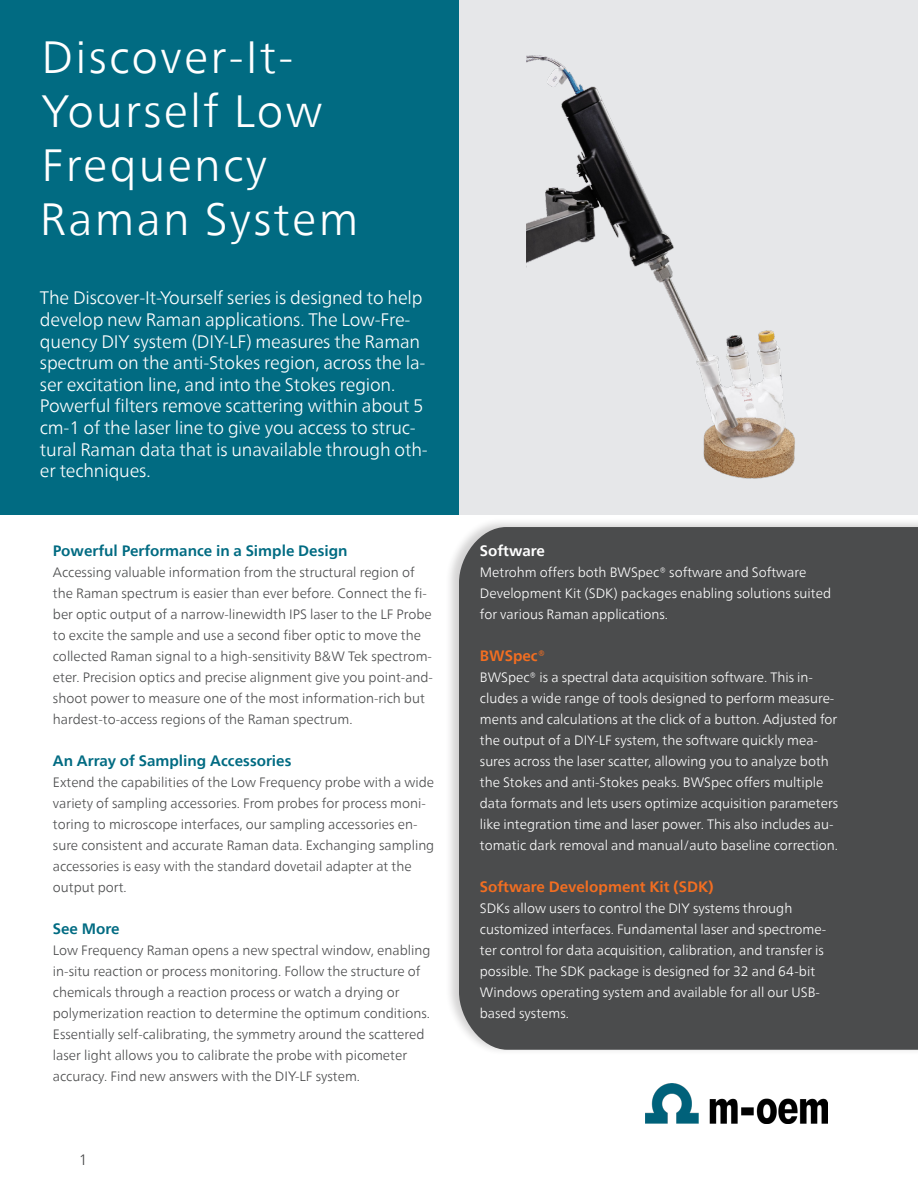
<style>
.page{position:relative;width:918px;height:1188px;background:#fff}
.page>*{position:absolute;margin:0;border:0;box-sizing:border-box;transform-origin:0 0}
.Head_30_36_50pt_light{font:300 45px/54px "Neue Frutiger World";letter-spacing:.05em;color:#fff}
.Head_30_36_50pt_light-2{font:300 18px/21.6px "Neue Frutiger World";letter-spacing:-.01em;color:#fff}
.Intro_10_14pt_bold{font:700 15px "Neue Frutiger World";color:#016b82}
.Intro_10_14pt_bold-2{font:700 15px "Neue Frutiger World";color:#f36e21}
.Intro_10_14pt_bold-3{font:700 15px "Neue Frutiger World";color:#fff}
.t1{font:300 15px "Neue Frutiger World";color:#4b4c4d}
.Intro_10_14pt_bold-4{font:300 13.5px/21px "Neue Frutiger World";color:#fff}
.Intro_10_14pt_bold-5{font:300 13.5px/21px "Neue Frutiger World";color:#4b4c4d}
.Copy_10_14pt_light{font:300 13.5px/21px "Neue Frutiger World";color:#4b4c4d}
</style>
<div class="page">
<div style="left:423px;top:0;width:495px;height:514px;background:#e6e7e9"></div>
<img style="left:526px;top:55px;width:269px;height:424px">
<div style="left:0;top:0;width:459px;height:514px;background:#016b82"></div>
<div style="left:445px;top:517px;width:473px;height:538px;background:#231f20;opacity:.2"></div>
<div style="left:459px;top:527px;width:459px;height:523px;background:#4b4c4d"></div>
<img style="left:645px;top:1084px;width:182px;height:39px">
<p class="Head_30_36_50pt_light" style="left:40px;top:31px;width:320px">Discover-It-<br>Yourself Low<br>Frequency<br>Raman System</p>
<p class="Head_30_36_50pt_light-2" style="left:40px;top:287px;width:389px">The Discover-It-Yourself series is designed to help develop new Raman applications. The Low-Fre&shy;quency DIY system (DIY-LF) measures the Raman spectrum on the anti-Stokes region, across the la&shy;ser excitation line, and into the Stokes region.<br>Powerful filters remove scattering within about 5 cm-1 of the laser line to give you access to struc&shy;tural Raman data that is unavailable through oth&shy;er techniques.</p>
<p class="Intro_10_14pt_bold" style="left:53px;top:538px;width:296px">Powerful Performance in a Simple Design</p>
<p class="Intro_10_14pt_bold-5" style="left:53px;top:562px;width:382px">Accessing valuable information from the structural region of the Raman spectrum is easier than ever before. Connect the fi&shy;ber optic output of a narrow-linewidth IPS laser to the LF Probe to excite the sample and use a second fiber optic to move the collected Raman signal to a high-sensitivity B&amp;W Tek spectrom&shy;eter. Precision optics and precise alignment give you point-and&shy;shoot power to measure one of the most information-rich but hardest-to-access regions of the Raman spectrum.</p>
<p class="Intro_10_14pt_bold" style="left:53px;top:748px;width:240px">An Array of Sampling Accessories</p>
<p class="Intro_10_14pt_bold-5" style="left:53px;top:772px;width:383px">Extend the capabilities of the Low Frequency probe with a wide variety of sampling accessories. From probes for process moni&shy;toring to microscope interfaces, our sampling accessories en&shy;sure consistent and accurate Raman data. Exchanging sampling accessories is easy with the standard dovetail adapter at the output port.</p>
<p class="Intro_10_14pt_bold" style="left:53px;top:916px;width:68px">See More</p>
<p class="Copy_10_14pt_light" style="left:53px;top:940px;width:379px">Low Frequency Raman opens a new spectral window, enabling in-situ reaction or process monitoring. Follow the structure of chemicals through a reaction process or watch a drying or polymerization reaction to determine the optimum conditions.<br>Essentially self-calibrating, the symmetry around the scattered laser light allows you to calibrate the probe with picometer accuracy. Find new answers with the DIY-LF system.</p>
<p class="t1" style="left:79px;top:1148px;width:10px">1</p>
<p class="Intro_10_14pt_bold-3" style="left:480px;top:538px;width:67px">Software</p>
<p class="Intro_10_14pt_bold-4" style="left:480px;top:562px;width:353px">Metrohm offers both BWSpec® software and Software<br>Development Kit (SDK) packages enabling solutions suited for various Raman applications.</p>
<p class="Intro_10_14pt_bold-2" style="left:480px;top:643px;width:67px">BWSpec®</p>
<p class="Intro_10_14pt_bold-4" style="left:480px;top:667px;width:360px">BWSpec® is a spectral data acquisition software. This in&shy;cludes a wide range of tools designed to perform measure&shy;ments and calculations at the click of a button. Adjusted for the output of a DIY-LF system, the software quickly mea&shy;sures across the laser scatter, allowing you to analyze both the Stokes and anti-Stokes peaks. BWSpec offers multiple data formats and lets users optimize acquisition parameters like integration time and laser power. This also includes au&shy;tomatic dark removal and manual/auto baseline correction.</p>
<p class="Intro_10_14pt_bold-2" style="left:480px;top:874px;width:235px">Software Development Kit (SDK)</p>
<p class="Intro_10_14pt_bold-4" style="left:480px;top:898px;width:348px">SDKs allow users to control the DIY systems through customized interfaces. Fundamental laser and spectrome&shy;ter control for data acquisition, calibration, and transfer is possible. The SDK package is designed for 32 and 64-bit Windows operating system and available for all our USB&shy;based systems.</p>
</div>
